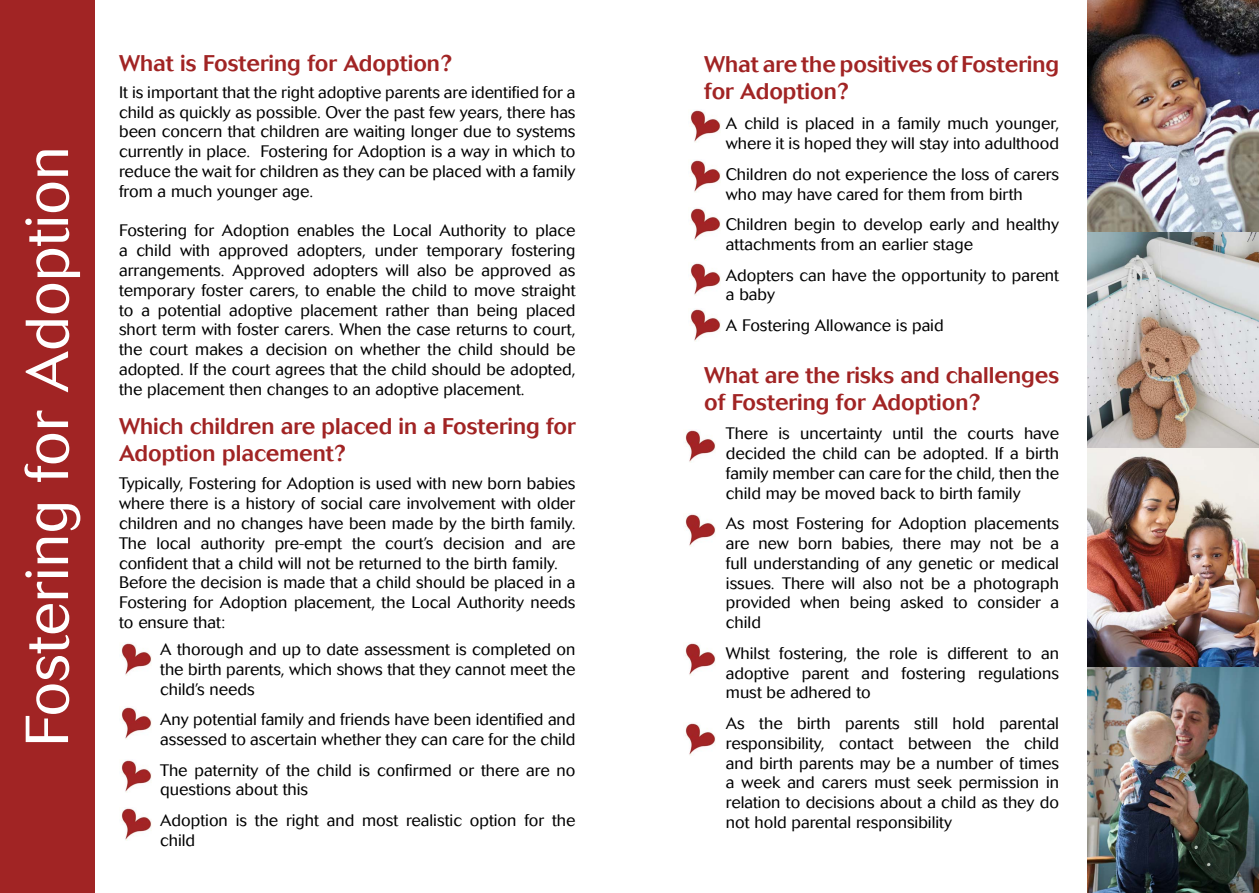
<style>
.page{position:relative;width:1259px;height:893px;background:#fff}
.page>*{position:absolute;margin:0;border:0;box-sizing:border-box;transform-origin:0 0}
.t1{font:300 60px "Cosmos";color:#fff}
.t2{font:500 22.5px/27px "Cosmos";color:#a12424}
.t3{font:300 16.5px/19.8px "Cosmos";color:#000}
</style>
<div class="page">
<div style="left:0;top:0;width:95px;height:893px;background:#a12424"></div>
<img style="left:1087px;top:0;width:172px;height:893px">
<img style="left:690px;top:110px;width:30px;height:32px">
<img style="left:690px;top:160px;width:30px;height:32px">
<img style="left:690px;top:208px;width:30px;height:32px">
<img style="left:690px;top:263px;width:30px;height:33px">
<img style="left:690px;top:309px;width:30px;height:32px">
<img style="left:685px;top:430px;width:31px;height:32px">
<img style="left:685px;top:514px;width:31px;height:33px">
<img style="left:685px;top:643px;width:31px;height:33px">
<img style="left:685px;top:723px;width:31px;height:32px">
<img style="left:121px;top:643px;width:30px;height:33px">
<img style="left:121px;top:707px;width:30px;height:33px">
<img style="left:121px;top:760px;width:30px;height:32px">
<img style="left:121px;top:808px;width:30px;height:32px">
<h1 class="t1" style="left:13px;top:747px;width:602px;rotate:-90deg">Fostering for Adoption</h1>
<h2 class="t2" style="left:119px;top:49px;width:335px">What is Fostering for Adoption?</h2>
<p class="t3" style="left:119px;top:82px;width:458px;text-align:justify">It is important that the right adoptive parents are identified for a child as quickly as possible. Over the past few years, there has been concern that children are waiting longer due to systems currently in place. Fostering for Adoption is a way in which to reduce the wait for children as they can be placed with a family from a much younger age.</p>
<p class="t3" style="left:119px;top:221px;width:458px;text-align:justify">Fostering for Adoption enables the Local Authority to place a child with approved adopters, under temporary fostering arrangements. Approved adopters will also be approved as temporary foster carers, to enable the child to move straight to a potential adoptive placement rather than being placed short term with foster carers. When the case returns to court, the court makes a decision on whether the child should be adopted. If the court agrees that the child should be adopted, the placement then changes to an adoptive placement.</p>
<h2 class="t2" style="left:119px;top:412px;width:458px">Which children are placed in a Fostering for<br>Adoption placement?</h2>
<p class="t3" style="left:119px;top:474px;width:458px">Typically, Fostering for Adoption is used with new born babies where there is a history of social care involvement with older children and no changes have been made by the birth family.<br>The local authority pre-empt the court’s decision and are confident that a child will not be returned to the birth family.<br>Before the decision is made that a child should be placed in a Fostering for Adoption placement, the Local Authority needs to ensure that:</p>
<p class="t3" style="left:160px;top:639px;width:417px;text-align:justify">A thorough and up to date assessment is completed on the birth parents, which shows that they cannot meet the child’s needs</p>
<p class="t3" style="left:160px;top:710px;width:417px">Any potential family and friends have been identified and assessed to ascertain whether they can care for the child</p>
<p class="t3" style="left:160px;top:760px;width:417px">The paternity of the child is confirmed or there are no questions about this</p>
<p class="t3" style="left:160px;top:810px;width:417px">Adoption is the right and most realistic option for the child</p>
<h2 class="t2" style="left:704px;top:50px;width:356px">What are the positives of Fostering for Adoption?</h2>
<p class="t3" style="left:726px;top:114px;width:335px">A child is placed in a family much younger, where it is hoped they will stay into adulthood</p>
<p class="t3" style="left:726px;top:164px;width:335px">Children do not experience the loss of carers who may have cared for them from birth</p>
<p class="t3" style="left:726px;top:215px;width:335px">Children begin to develop early and healthy attachments from an earlier stage</p>
<p class="t3" style="left:726px;top:265px;width:335px">Adopters can have the opportunity to parent a baby</p>
<p class="t3" style="left:726px;top:315px;width:219px">A Fostering Allowance is paid</p>
<h2 class="t2" style="left:704px;top:361px;width:356px">What are the risks and challenges of Fostering for Adoption?</h2>
<p class="t3" style="left:726px;top:424px;width:335px;text-align:justify">There is uncertainty until the courts have decided the child can be adopted. If a birth family member can care for the child, then the child may be moved back to birth family</p>
<p class="t3" style="left:726px;top:514px;width:335px;text-align:justify">As most Fostering for Adoption placements are new born babies, there may not be a full understanding of any genetic or medical issues. There will also not be a photograph provided when being asked to consider a child</p>
<p class="t3" style="left:726px;top:643px;width:335px;text-align:justify">Whilst fostering, the role is different to an adoptive parent and fostering regulations must be adhered to</p>
<p class="t3" style="left:726px;top:713px;width:335px;text-align:justify">As the birth parents still hold parental responsibility, contact between the child and birth parents may be a number of times a week and carers must seek permission in relation to decisions about a child as they do not hold parental responsibility</p>
</div>
